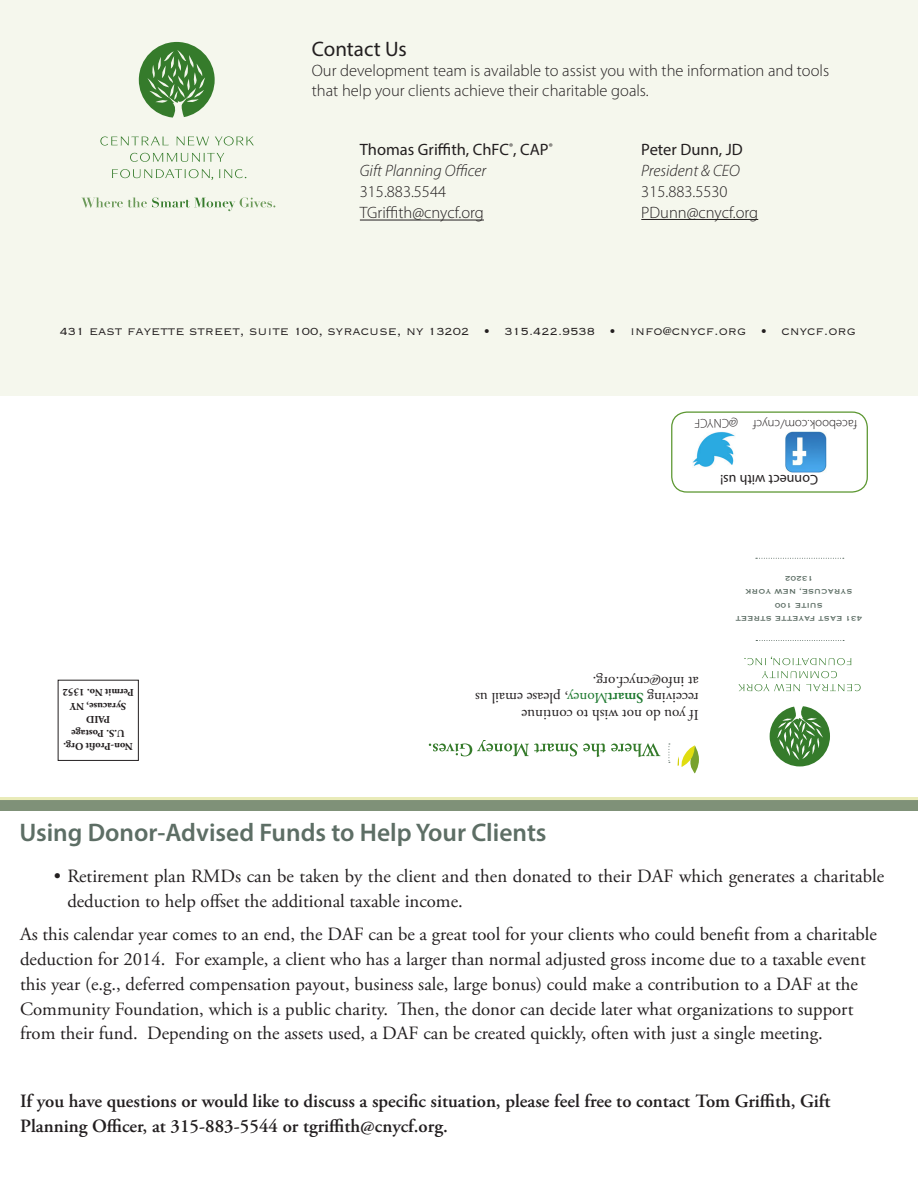
<style>
.page{position:relative;width:918px;height:1188px;background:#fff}
.page>*{position:absolute;margin:0;border:0;box-sizing:border-box;transform-origin:0 0}
.t1{font:600 25.5px "Myriad Pro";color:#5d6e65}
.t2{font:21px "Myriad Pro";color:#231f20}
.t3{font:18.75px/24.8px "Adobe Garamond Pro";color:#231f20}
.t4{font:600 18.75px/24.8px "Adobe Garamond Pro";color:#231f20}
.t5{font:300 16.5px/19.8px "Myriad Pro";color:#231f20}
.t6{font:16.5px "Myriad Pro";color:#231f20}
.t7{font:italic 300 16.5px "Myriad Pro";color:#231f20}
.t8{font:15px "Copperplate Gothic Std 32 BC";color:#231f20}
.t9{font:15px/16.5px "Adobe Garamond Pro";color:#231f20}
.t10{font:14.1px "Myriad Pro";color:#231f20}
.t11{font:300 12.75px "Myriad Pro";color:#231f20}
.t12{font:700 10.5px "Adobe Garamond Pro";color:#231f20}
.t13{font:9px/13.5px "Copperplate Gothic Std 31 BC";letter-spacing:.02em;color:#5d6e65;text-align:center}
.s1{font-size:13.5px}
.s2{font-weight:600;color:#1a772c}
.s3{color:#1a772c}
</style>
<div class="page">
<div style="left:58px;top:680px;width:81px;height:81px;border:1px solid #231f20"></div>
<svg style="left:770px;top:706px;width:60px;height:60px"></svg>
<svg style="left:744px;top:656px;width:108px;height:9px"></svg>
<svg style="left:762px;top:671px;width:75px;height:7px"></svg>
<svg style="left:806px;top:684px;width:55px;height:7px"></svg>
<svg style="left:738px;top:684px;width:62px;height:7px"></svg>
<svg style="left:756px;top:558px;width:88px;height:1px"></svg>
<svg style="left:756px;top:640px;width:88px;height:1px"></svg>
<svg style="left:668px;top:744px;width:2px;height:19px"></svg>
<svg style="left:429px;top:741px;width:231px;height:16px"></svg>
<svg style="left:677px;top:745px;width:22px;height:28px"></svg>
<div style="left:0;top:0;width:918px;height:395px;background:#f5f7ed"></div>
<hr style="left:360px;top:220px;width:124px;height:1px;background:#231f20">
<svg style="left:139px;top:42px;width:76px;height:76px"></svg>
<svg style="left:112px;top:169px;width:101px;height:11px"></svg>
<svg style="left:219px;top:169px;width:27px;height:9px"></svg>
<svg style="left:81px;top:197px;width:194px;height:14px"></svg>
<svg style="left:130px;top:153px;width:94px;height:9px"></svg>
<svg style="left:100px;top:136px;width:69px;height:10px"></svg>
<svg style="left:176px;top:137px;width:33px;height:8px"></svg>
<svg style="left:215px;top:136px;width:39px;height:10px"></svg>
<hr style="left:641px;top:219px;width:117px;height:1px;background:#231f20">
<div style="left:0;top:800px;width:918px;height:11px;background:#7f9178"></div>
<hr style="left:0;top:797px;width:918px;height:3px;background:#e9ebb8">
<div style="left:671px;top:411px;width:197px;height:82px;border:1px solid #5c9731;border-radius:15px"></div>
<img style="left:786px;top:432px;width:40px;height:41px">
<img style="left:693px;top:432px;width:42px;height:35px">
<p class="t2" style="left:312px;top:36px;width:96px">Contact Us</p>
<p class="t5" style="left:312px;top:61px;width:519px">Our development team is available to assist you with the information and tools that help your clients achieve their charitable goals.</p>
<p class="t6" style="left:360px;top:140px;width:194px">Thomas Griffith, ChFC<sup>®</sup>, CAP<sup>®</sup></p>
<p class="t7" style="left:360px;top:161px;width:128px">Gift Planning Officer</p>
<p class="t5" style="left:360px;top:182px;width:88px">315.883.5544</p>
<p class="t5" style="left:360px;top:203px;width:126px">TGriffith@cnycf.org</p>
<p class="t6" style="left:641px;top:139px;width:103px">Peter Dunn, JD</p>
<p class="t7" style="left:641px;top:160px;width:100px">President &amp; CEO</p>
<p class="t5" style="left:641px;top:181px;width:88px">315.883.5530</p>
<p class="t5" style="left:641px;top:202px;width:118px">PDunn@cnycf.org</p>
<p class="t8" style="left:60px;top:324px;width:798px"><span class="s1">431</span> east fayette street, suite <span class="s1">100</span>, syracuse, ny <span class="s1">13202</span> • <span class="s1">315.422.9538</span> • info@cnycf.org • cnycf.org</p>
<p class="t11" style="left:738px;top:431px;width:45px;rotate:-180deg">@CNYCF</p>
<p class="t11" style="left:857px;top:432px;width:105px;rotate:-180deg">facebook.com/cnycf</p>
<p class="t10" style="left:818px;top:489px;width:99px;rotate:-180deg">Connect with us!</p>
<p class="t13" style="left:813px;top:585px;width:30px;rotate:-180deg">13202</p>
<p class="t13" style="left:852px;top:598px;width:108px;rotate:-180deg">SYRACUSE, NEW YORK</p>
<p class="t12" style="left:134px;top:699px;width:73px;rotate:-180deg">Permit No. 1352</p>
<p class="t12" style="left:126px;top:712px;width:58px;rotate:-180deg">Syracuse, NY</p>
<p class="t12" style="left:110px;top:726px;width:26px;rotate:-180deg">PAID</p>
<p class="t12" style="left:125px;top:739px;width:55px;rotate:-180deg">U.S. Postage</p>
<p class="t12" style="left:133px;top:753px;width:71px;rotate:-180deg">Non-Profit Org.</p>
<p class="t9" style="left:699px;top:722px;width:225px;rotate:-180deg">If you do not wish to continue receiving <span class="s2">Smart</span><span class="s3">Money</span>, please email us at info@cnycf.org.</p>
<p class="t1" style="left:19px;top:816px;width:529px">Using Donor-Advised Funds to Help Your Clients</p>
<p class="t13" style="left:862px;top:625px;width:128px;rotate:-180deg">431 EAST FAYETTE STREET<br>SUITE 100</p>
<p class="t3" style="left:67px;top:864px;width:818px;text-indent:-14px">• Retirement plan RMDs can be taken by the client and then donated to their DAF which generates a charitable deduction to help offset the additional taxable income.</p>
<p class="t3" style="left:20px;top:923px;width:858px">As this calendar year comes to an end, the DAF can be a great tool for your clients who could benefit from a charitable deduction for 2014. For example, a client who has a larger than normal adjusted gross income due to a taxable event this year (e.g., deferred compensation payout, business sale, large bonus) could make a contribution to a DAF at the Community Foundation, which is a public charity. Then, the donor can decide later what organizations to support from their fund. Depending on the assets used, a DAF can be created quickly, often with just a single meeting.</p>
<p class="t4" style="left:20px;top:1089px;width:812px">If you have questions or would like to discuss a specific situation, please feel free to contact Tom Griffith, Gift<br>Planning Officer, at 315-883-5544 or tgriffith@cnycf.org.</p>
</div>
